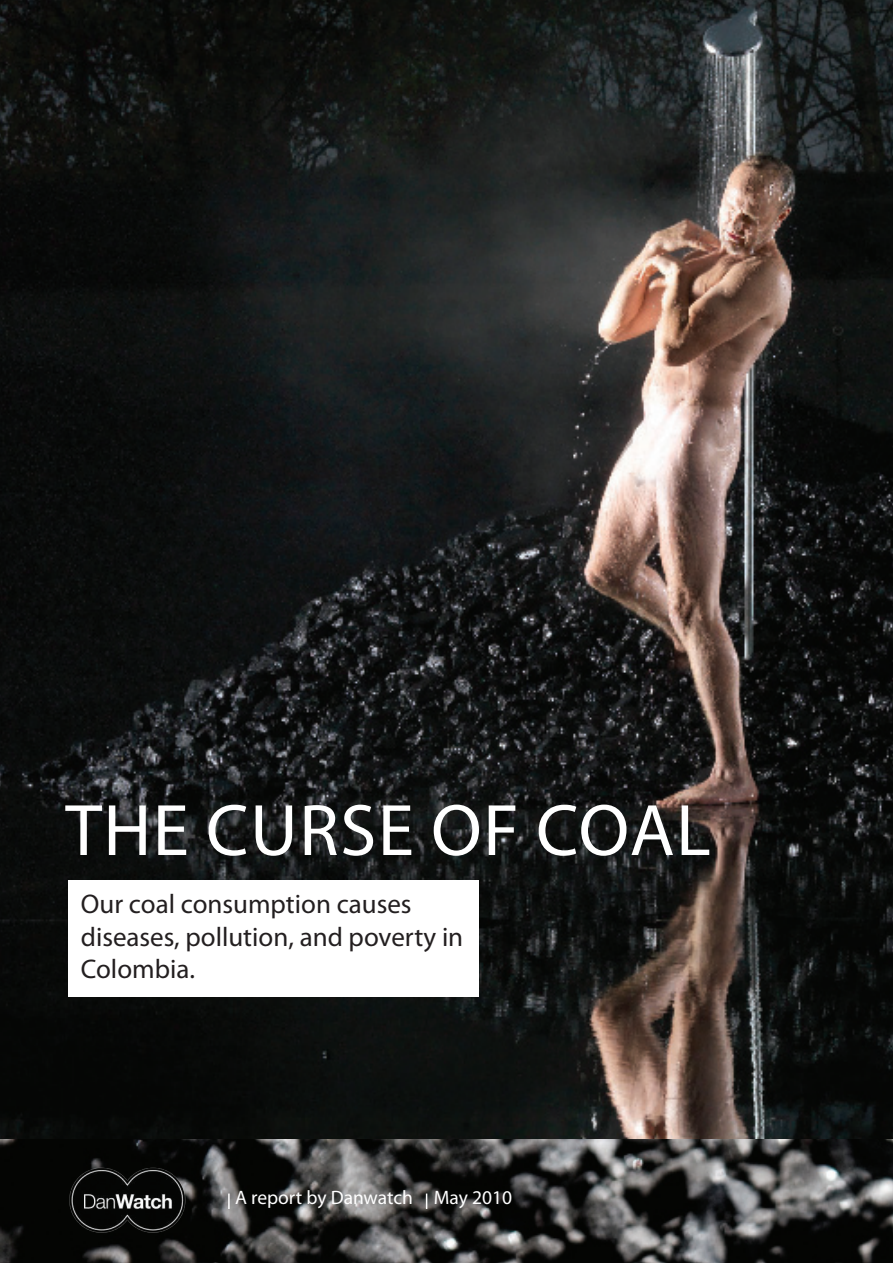
<style>
.page{position:relative;width:893px;height:1263px;background:#fff}
.page>*{position:absolute;margin:0;border:0;box-sizing:border-box;transform-origin:0 0}
.t1{font:73.5px "Myriad Pro";letter-spacing:.02em;color:#fff}
.t2{font:27px/32.4px "Myriad Pro";color:#231f20}
.t3{font:19.5px "Myriad Pro";color:#fff}
</style>
<div class="page">
<img style="left:0;top:0;width:893px;height:1140px">
<div style="left:68px;top:880px;width:410px;height:117px;background:#fff"></div>
<img style="left:0;top:1140px;width:893px;height:123px">
<img style="left:66px;top:1140px;width:124px;height:122px">
<svg style="left:228px;top:1193px;width:2px;height:16px"></svg>
<svg style="left:426px;top:1193px;width:1px;height:16px"></svg>
<h1 class="t1" style="left:65px;top:785px;width:647px">THE CURSE OF COAL</h1>
<p class="t2" style="left:81px;top:887px;width:384px">Our coal consumption causes diseases, pollution, and poverty in<br>Colombia.</p>
<p class="t3" style="left:235px;top:1185px;width:279px">A report by Danwatch May 2010</p>
</div>
